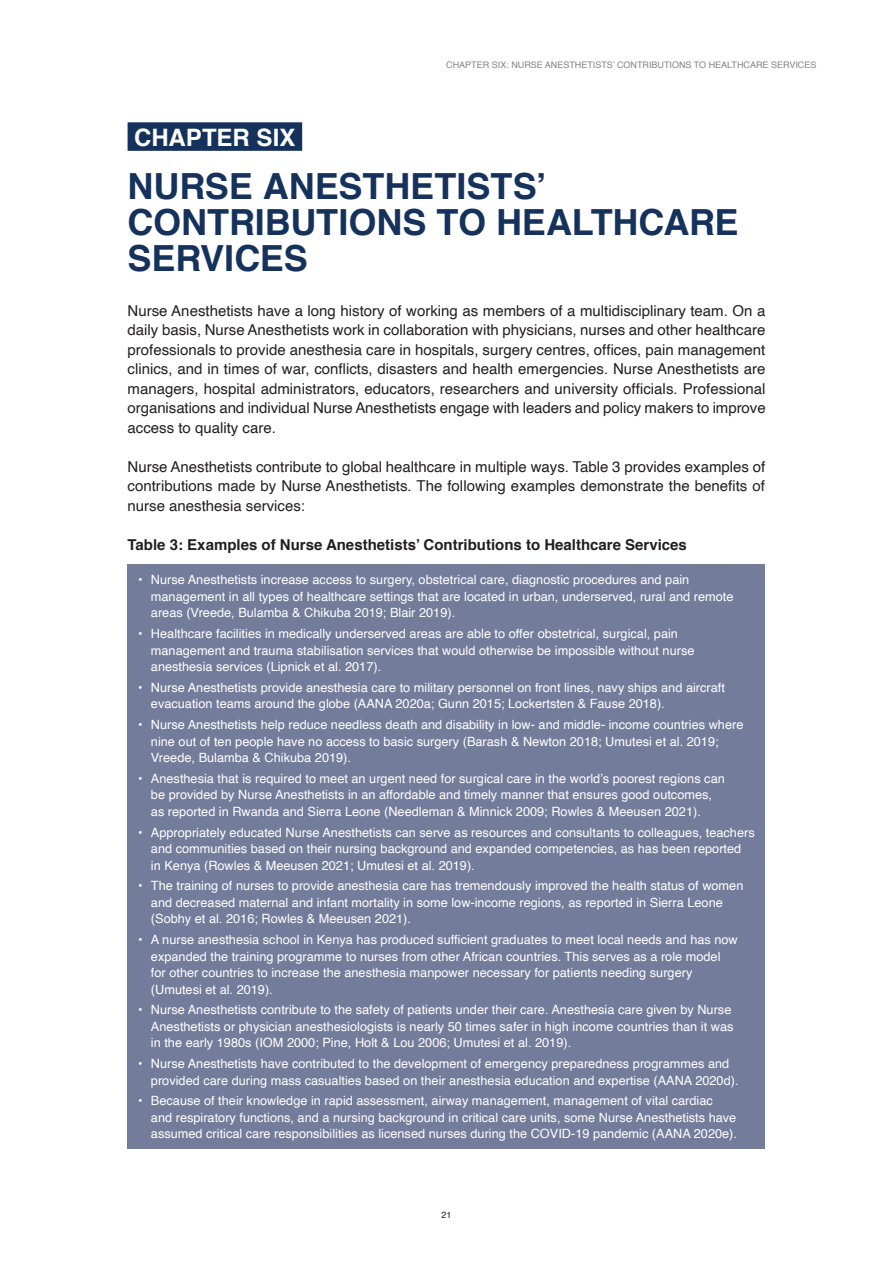
<style>
.page{position:relative;width:893px;height:1263px;background:#fff}
.page>*{position:absolute;margin:0;border:0;box-sizing:border-box;transform-origin:0 0}
.t1{font:700 36px/36px "Helvetica";letter-spacing:-.005em;color:#14325b}
.t2{font:700 24px "Helvetica";letter-spacing:-.005em;color:#fff}
.t3{font:15px/19.5px "Helvetica";color:#231f20;text-align:justify}
.t4{font:700 15px "Helvetica";color:#231f20}
.t5{font:12.75px/16.5px "Helvetica";color:#fff}
.t6{font:9px "Helvetica";color:#808285}
.t7{font:9px "Helvetica";color:#231f20}
</style>
<div class="page">
<div style="left:128px;top:122px;width:174px;height:29px;background:#14325b"></div>
<div style="left:128px;top:564px;width:637px;height:585px;background:#747c9b"></div>
<p class="t6" style="left:446px;top:58px;width:372px">CHAPTER SIX: NURSE ANESTHETISTS’ CONTRIBUTIONS TO HEALTHCARE SERVICES</p>
<h2 class="t2" style="left:134px;top:118px;width:163px">CHAPTER SIX</h2>
<h1 class="t1" style="left:128px;top:168px;width:613px">NURSE ANESTHETISTS’<br>CONTRIBUTIONS TO HEALTHCARE<br>SERVICES</h1>
<p class="t3" style="left:128px;top:301px;width:640px">Nurse Anesthetists have a long history of working as members of a multidisciplinary team. On a daily basis, Nurse Anesthetists work in collaboration with physicians, nurses and other healthcare professionals to provide anesthesia care in hospitals, surgery centres, offices, pain management clinics, and in times of war, conflicts, disasters and health emergencies. Nurse Anesthetists are managers, hospital administrators, educators, researchers and university officials. Professional organisations and individual Nurse Anesthetists engage with leaders and policy makers to improve access to quality care.</p>
<p class="t3" style="left:128px;top:457px;width:639px">Nurse Anesthetists contribute to global healthcare in multiple ways. Table 3 provides examples of contributions made by Nurse Anesthetists. The following examples demonstrate the benefits of nurse anesthesia services:</p>
<p class="t4" style="left:128px;top:532px;width:561px">Table 3: Examples of Nurse Anesthetists’ Contributions to Healthcare Services</p>
<p class="t5" style="left:151px;top:572px;width:584px;text-indent:-13px">• Nurse Anesthetists increase access to surgery, obstetrical care, diagnostic procedures and pain management in all types of healthcare settings that are located in urban, underserved, rural and remote areas (Vreede, Bulamba &amp; Chikuba 2019; Blair 2019).</p>
<p class="t5" style="left:151px;top:626px;width:545px;text-indent:-13px">• Healthcare facilities in medically underserved areas are able to offer obstetrical, surgical, pain management and trauma stabilisation services that would otherwise be impossible without nurse anesthesia services (Lipnick et al. 2017).</p>
<p class="t5" style="left:151px;top:679px;width:575px;text-indent:-13px">• Nurse Anesthetists provide anesthesia care to military personnel on front lines, navy ships and aircraft evacuation teams around the globe (AANA 2020a; Gunn 2015; Lockertsten &amp; Fause 2018).</p>
<p class="t5" style="left:151px;top:717px;width:594px;text-indent:-13px">• Nurse Anesthetists help reduce needless death and disability in low- and middle- income countries where nine out of ten people have no access to basic surgery (Barash &amp; Newton 2018; Umutesi et al. 2019;<br>Vreede, Bulamba &amp; Chikuba 2019).</p>
<p class="t5" style="left:151px;top:770px;width:575px;text-indent:-13px">• Anesthesia that is required to meet an urgent need for surgical care in the world’s poorest regions can be provided by Nurse Anesthetists in an affordable and timely manner that ensures good outcomes, as reported in Rwanda and Sierra Leone (Needleman &amp; Minnick 2009; Rowles &amp; Meeusen 2021).</p>
<p class="t5" style="left:151px;top:824px;width:605px;text-indent:-13px">• Appropriately educated Nurse Anesthetists can serve as resources and consultants to colleagues, teachers and communities based on their nursing background and expanded competencies, as has been reported<br>in Kenya (Rowles &amp; Meeusen 2021; Umutesi et al. 2019).</p>
<p class="t5" style="left:151px;top:878px;width:594px;text-indent:-13px">• The training of nurses to provide anesthesia care has tremendously improved the health status of women and decreased maternal and infant mortality in some low-income regions, as reported in Sierra Leone (Sobhy et al. 2016; Rowles &amp; Meeusen 2021).</p>
<p class="t5" style="left:151px;top:932px;width:588px;text-indent:-13px">• A nurse anesthesia school in Kenya has produced sufficient graduates to meet local needs and has now expanded the training programme to nurses from other African countries. This serves as a role model for other countries to increase the anesthesia manpower necessary for patients needing surgery (Umutesi et al. 2019).</p>
<p class="t5" style="left:151px;top:1002px;width:584px;text-indent:-13px">• Nurse Anesthetists contribute to the safety of patients under their care. Anesthesia care given by Nurse<br>Anesthetists or physician anesthesiologists is nearly 50 times safer in high income countries than it was in the early 1980s (IOM 2000; Pine, Holt &amp; Lou 2006; Umutesi et al. 2019).</p>
<p class="t5" style="left:151px;top:1056px;width:589px;text-indent:-13px">• Nurse Anesthetists have contributed to the development of emergency preparedness programmes and provided care during mass casualties based on their anesthesia education and expertise (AANA 2020d).</p>
<p class="t5" style="left:151px;top:1093px;width:588px;text-indent:-13px">• Because of their knowledge in rapid assessment, airway management, management of vital cardiac and respiratory functions, and a nursing background in critical care units, some Nurse Anesthetists have assumed critical care responsibilities as licensed nurses during the COVID-19 pandemic (AANA 2020e).</p>
<p class="t7" style="left:441px;top:1207px;width:12px">21</p>
</div>
